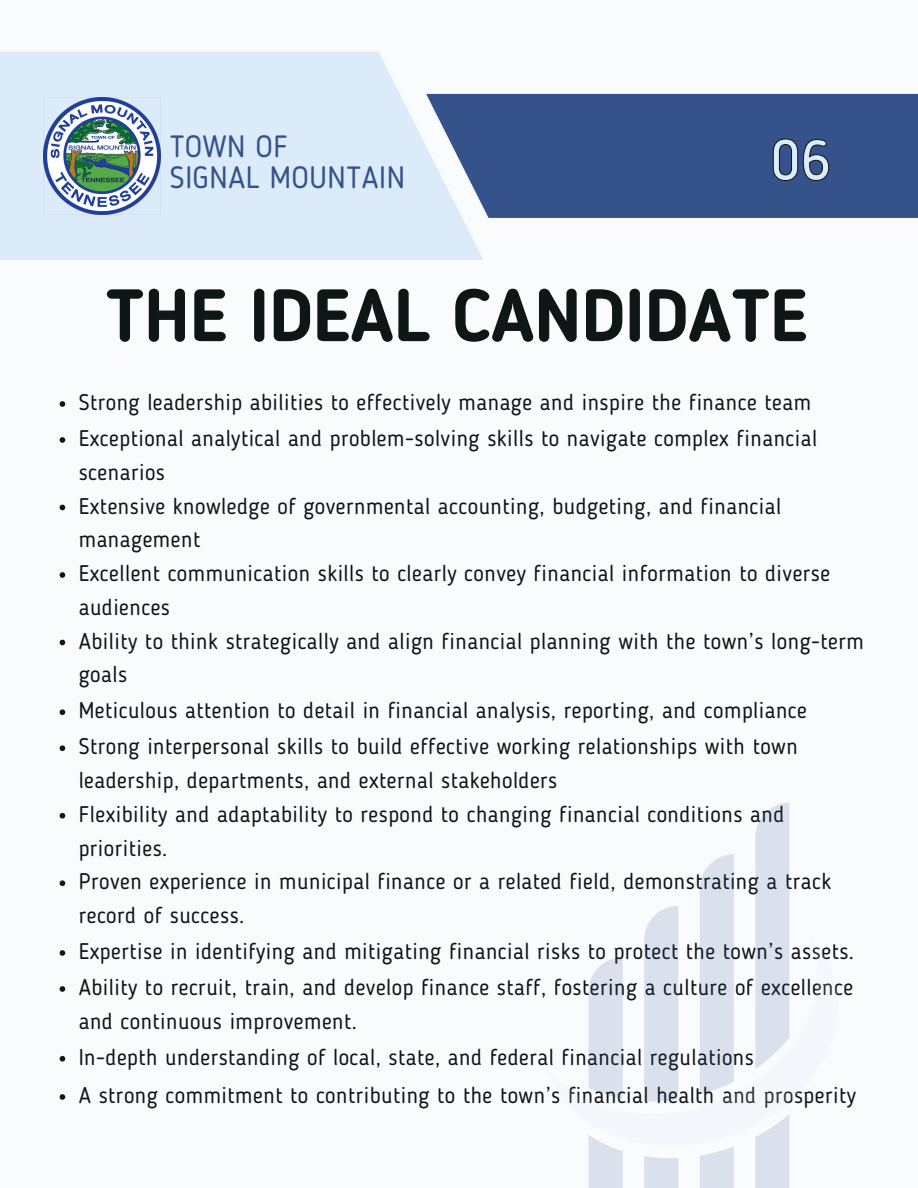
<style>
.page{position:relative;width:918px;height:1188px;background:#f9fbfd}
.page>*{position:absolute;margin:0;border:0;box-sizing:border-box;transform-origin:0 0}
.t1{font:700 73.5px "Blogger Sans";color:#0f1616}
.t2{font:500 56.55px "Blogger Sans";color:#dcebf9}
.t3{font:30.6px/31.5px "Blogger Sans";letter-spacing:.02em;color:#36528b}
.t4{font:22.5px/33.8px "Blogger Sans";letter-spacing:.02em;color:#0f1616}
</style>
<div class="page">
<div style="left:483px;top:94px;width:435px;height:124px;background:#36528b"></div>
<svg style="left:0;top:52px;width:483px;height:208px;fill:#dcebf9"></svg>
<svg style="left:60px;top:401px;width:5px;height:6px"></svg>
<svg style="left:60px;top:437px;width:5px;height:6px"></svg>
<svg style="left:60px;top:505px;width:5px;height:5px"></svg>
<svg style="left:60px;top:572px;width:5px;height:6px"></svg>
<svg style="left:60px;top:640px;width:5px;height:5px"></svg>
<svg style="left:60px;top:709px;width:5px;height:6px"></svg>
<svg style="left:60px;top:745px;width:5px;height:6px"></svg>
<svg style="left:60px;top:813px;width:5px;height:6px"></svg>
<svg style="left:60px;top:880px;width:5px;height:6px"></svg>
<svg style="left:60px;top:950px;width:5px;height:6px"></svg>
<svg style="left:60px;top:986px;width:5px;height:6px"></svg>
<svg style="left:60px;top:1056px;width:5px;height:6px"></svg>
<svg style="left:60px;top:1094px;width:5px;height:6px"></svg>
<svg style="left:588px;top:1146px;width:35px;height:42px"></svg>
<svg style="left:644px;top:906px;width:34px;height:31px"></svg>
<svg style="left:644px;top:1156px;width:34px;height:32px"></svg>
<svg style="left:700px;top:854px;width:34px;height:83px"></svg>
<svg style="left:700px;top:1146px;width:34px;height:42px"></svg>
<svg style="left:755px;top:803px;width:35px;height:134px"></svg>
<svg style="left:755px;top:1146px;width:35px;height:42px"></svg>
<svg style="left:588px;top:937px;width:202px;height:209px"></svg>
<svg style="left:773px;top:139px;width:56px;height:42px"></svg>
<img style="left:44px;top:97px;width:117px;height:117px">
<p class="t3" style="left:170px;top:133px;width:237px">TOWN OF<br>SIGNAL MOUNTAIN</p>
<h2 class="t2" style="left:771px;top:137px;width:61px">06</h2>
<p class="t1" style="left:106px;top:285px;width:703px">THE IDEAL CANDIDATE</p>
<p class="t4" style="left:79px;top:387px;width:734px">Strong leadership abilities to effectively manage and inspire the finance team</p>
<p class="t4" style="left:79px;top:423px;width:740px">Exceptional analytical and problem-solving skills to navigate complex financial scenarios</p>
<p class="t4" style="left:79px;top:491px;width:704px">Extensive knowledge of governmental accounting, budgeting, and financial management</p>
<p class="t4" style="left:79px;top:558px;width:753px">Excellent communication skills to clearly convey financial information to diverse audiences</p>
<p class="t4" style="left:79px;top:626px;width:787px">Ability to think strategically and align financial planning with the town’s long-term goals</p>
<p class="t4" style="left:79px;top:696px;width:730px">Meticulous attention to detail in financial analysis, reporting, and compliance</p>
<p class="t4" style="left:79px;top:732px;width:721px">Strong interpersonal skills to build effective working relationships with town leadership, departments, and external stakeholders</p>
<p class="t4" style="left:79px;top:799px;width:707px">Flexibility and adaptability to respond to changing financial conditions and priorities.</p>
<p class="t4" style="left:79px;top:867px;width:754px">Proven experience in municipal finance or a related field, demonstrating a track record of success.</p>
<p class="t4" style="left:79px;top:936px;width:777px">Expertise in identifying and mitigating financial risks to protect the town’s assets.</p>
<p class="t4" style="left:79px;top:972px;width:776px">Ability to recruit, train, and develop finance staff, fostering a culture of excellence and continuous improvement.</p>
<p class="t4" style="left:79px;top:1042px;width:677px">In-depth understanding of local, state, and federal financial regulations</p>
<p class="t4" style="left:79px;top:1080px;width:779px">A strong commitment to contributing to the town’s financial health and prosperity</p>
</div>
